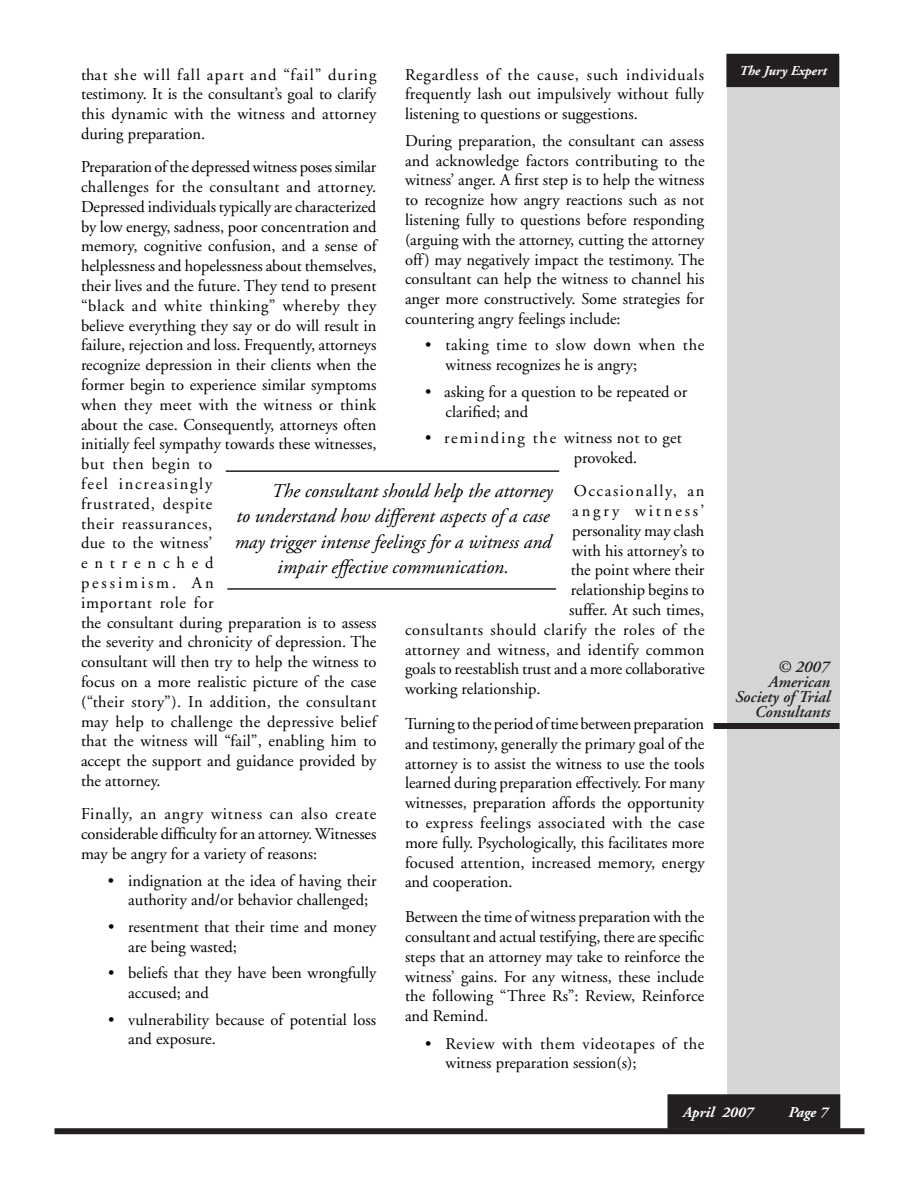
<style>
.page{position:relative;width:918px;height:1188px;background:#fff}
.page>*{position:absolute;margin:0;border:0;box-sizing:border-box;transform-origin:0 0}
.t1{font:italic 19.5px "Adobe Garamond";color:#000}
.t2{font:16.5px/19.8px "Adobe Garamond";color:#000;text-align:justify}
.t3{font:16.5px/19.8px "Adobe Garamond";letter-spacing:.02em;color:#000}
.t4{font:16.5px/19.8px "Adobe Garamond";letter-spacing:.025em;color:#000}
.t5{font:italic 600 16.5px/15px "Adobe Garamond";color:#231f20;text-align:right}
.t6{font:16.5px "Adobe Garamond";letter-spacing:.04em;color:#000}
.t7{font:16.5px "Adobe Garamond";letter-spacing:.095em;color:#000}
.t8{font:16.5px "Adobe Garamond";letter-spacing:.175em;color:#000}
.t9{font:italic 700 15px "Adobe Garamond";color:#fff}
.t10{font:italic 700 13.5px "Adobe Garamond";color:#fff}
</style>
<div class="page">
<div style="left:727px;top:57px;width:113px;height:1076px;background:#d4d5d7"></div>
<div style="left:54px;top:1128px;width:810px;height:6px;background:#231f20"></div>
<div style="left:668px;top:1095px;width:172px;height:33px;background:#231f20"></div>
<div style="left:668px;top:1094px;width:172px;height:35px;border:2px solid #231f20"></div>
<div style="left:714px;top:723px;width:126px;height:6px;background:#231f20"></div>
<div style="left:727px;top:55px;width:111px;height:31px;background:#231f20"></div>
<div style="left:726px;top:54px;width:113px;height:33px;border:2px solid #231f20"></div>
<hr style="left:227px;top:588px;width:329px;height:2px;background:#231f20">
<hr style="left:226px;top:470px;width:333px;height:2px;background:#231f20">
<p class="t2" style="left:405px;top:65px;width:301px">Regardless of the cause, such individuals frequently lash out impulsively without fully listening to questions or suggestions.</p>
<p class="t2" style="left:405px;top:131px;width:301px">During preparation, the consultant can assess and acknowledge factors contributing to the witness’ anger. A first step is to help the witness to recognize how angry reactions such as not listening fully to questions before responding (arguing with the attorney, cutting the attorney off) may negatively impact the testimony. The consultant can help the witness to channel his anger more constructively. Some strategies for countering angry feelings include:</p>
<p class="t3" style="left:445px;top:336px;width:260px;text-indent:-20px">• taking time to slow down when the witness recognizes he is angry;</p>
<p class="t2" style="left:445px;top:382px;width:243px;text-indent:-20px">• asking for a question to be repeated or clarified; and</p>
<p class="t3" style="left:574px;top:428px;width:110px;text-indent:-148px">• reminding the witness not to get provoked.</p>
<p class="t7" style="left:574px;top:482px;width:132px">Occasionally, an</p>
<p class="t8" style="left:572px;top:502px;width:134px">angry witness’</p>
<p class="t2" style="left:572px;top:521px;width:134px">personality may clash</p>
<p class="t2" style="left:572px;top:541px;width:134px">with his attorney’s to</p>
<p class="t2" style="left:571px;top:561px;width:135px">the point where their</p>
<p class="t2" style="left:571px;top:581px;width:135px">relationship begins to</p>
<p class="t2" style="left:569px;top:600px;width:137px">suffer. At such times,</p>
<p class="t6" style="left:405px;top:621px;width:301px">consultants should clarify the roles of the</p>
<p class="t3" style="left:405px;top:640px;width:301px">attorney and witness, and identify common</p>
<p class="t2" style="left:405px;top:660px;width:301px">goals to reestablish trust and a more collaborative</p>
<p class="t2" style="left:405px;top:680px;width:137px">working relationship.</p>
<p class="t2" style="left:405px;top:714px;width:301px">Turning to the period of time between preparation and testimony, generally the primary goal of the attorney is to assist the witness to use the tools learned during preparation effectively. For many witnesses, preparation affords the opportunity to express feelings associated with the case more fully. Psychologically, this facilitates more focused attention, increased memory, energy and cooperation.</p>
<p class="t2" style="left:405px;top:908px;width:301px">Between the time of witness preparation with the consultant and actual testifying, there are specific steps that an attorney may take to reinforce the witness’ gains. For any witness, these include the following “Three Rs”: Review, Reinforce and Remind.</p>
<p class="t4" style="left:445px;top:1034px;width:260px;text-indent:-20px">• Review with them videotapes of the witness preparation session(s);</p>
<p class="t2" style="left:81px;top:65px;width:297px">that she will fall apart and “fail” during testimony. It is the consultant’s goal to clarify this dynamic with the witness and attorney during preparation.</p>
<p class="t2" style="left:81px;top:158px;width:297px;text-align:left">Preparation of the depressed witness poses similar challenges for the consultant and attorney.<br>Depressed individuals typically are characterized by low energy, sadness, poor concentration and memory, cognitive confusion, and a sense of helplessness and hopelessness about themselves, their lives and the future. They tend to present “black and white thinking” whereby they believe everything they say or do will result in failure, rejection and loss. Frequently, attorneys recognize depression in their clients when the former begin to experience similar symptoms when they meet with the witness or think about the case. Consequently, attorneys often initially feel sympathy towards these witnesses, but then begin to<br>feel increasingly<br>frustrated, despite<br>their reassurances,<br>due to the witness’<br>entrenched<br>pessimism. An<br>important role for<br>the consultant during preparation is to assess the severity and chronicity of depression. The consultant will then try to help the witness to focus on a more realistic picture of the case (“their story”). In addition, the consultant may help to challenge the depressive belief that the witness will “fail”, enabling him to accept the support and guidance provided by the attorney.</p>
<p class="t2" style="left:81px;top:805px;width:297px">Finally, an angry witness can also create considerable difficulty for an attorney. Witnesses may be angry for a variety of reasons:</p>
<p class="t2" style="left:128px;top:871px;width:250px;text-indent:-20px">• indignation at the idea of having their authority and/or behavior challenged;</p>
<p class="t2" style="left:128px;top:917px;width:250px;text-indent:-20px">• resentment that their time and money are being wasted;</p>
<p class="t2" style="left:128px;top:964px;width:250px;text-indent:-20px">• beliefs that they have been wrongfully accused; and</p>
<p class="t2" style="left:128px;top:1010px;width:249px;text-indent:-20px">• vulnerability because of potential loss and exposure.</p>
<p class="t1" style="left:271px;top:480px;width:283px">The consultant should help the attorney</p>
<p class="t1" style="left:237px;top:506px;width:314px">to understand how different aspects of a case</p>
<p class="t1" style="left:235px;top:531px;width:318px">may trigger intense feelings for a witness and</p>
<p class="t1" style="left:277px;top:557px;width:233px">impair effective communication.</p>
<p class="t10" style="left:739px;top:64px;width:89px">The Jury Expert</p>
<p class="t5" style="left:735px;top:659px;width:97px">© 2007<br>American<br>Society of Trial<br>Consultants</p>
<p class="t9" style="left:683px;top:1104px;width:72px">April 2007</p>
<p class="t9" style="left:788px;top:1104px;width:41px">Page 7</p>
</div>
